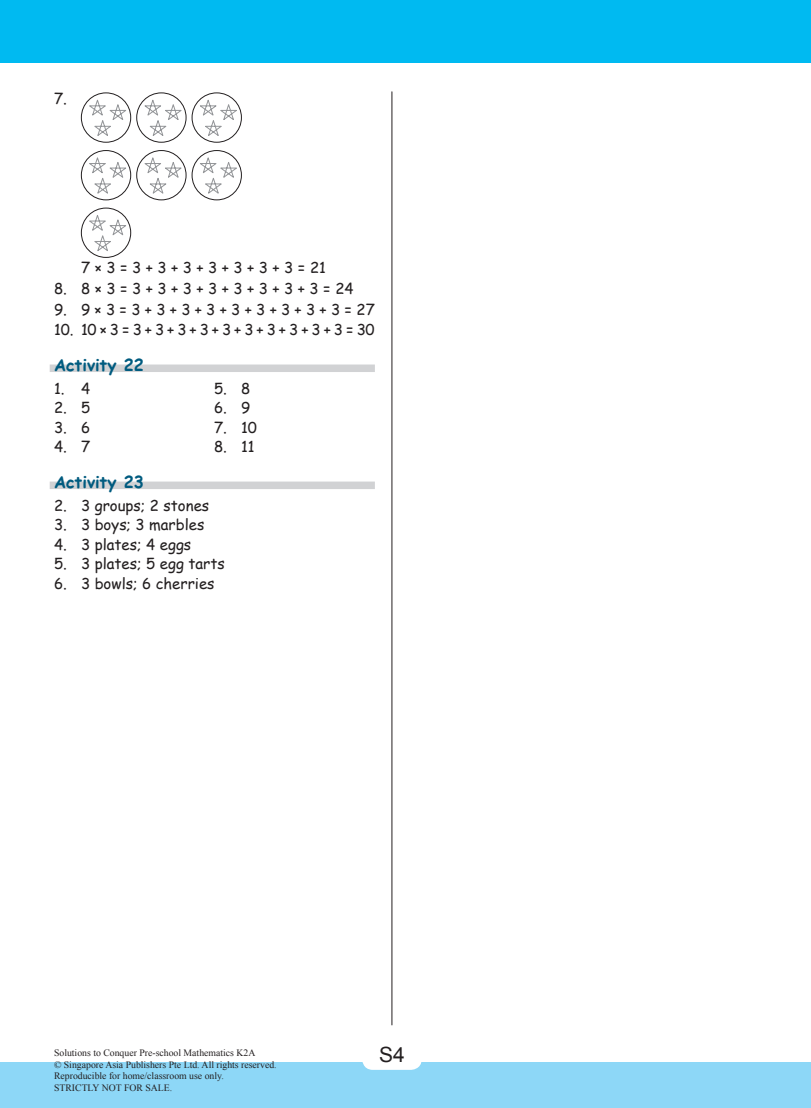
<style>
.page{position:relative;width:811px;height:1108px;background:#fff}
.page>*{position:absolute;margin:0;border:0;box-sizing:border-box;transform-origin:0 0}
.t1{font:21px "Arial";color:#231f20}
.Activity{font:700 16.5px "Comic Sans MS";color:#005b7f}
.t2{font:15px "Comic Sans MS";color:#231f20}
.t3{font:9.75px/11.7px "Times New Roman";color:#231f20}
</style>
<div class="page">
<div style="left:0;top:1062px;width:810px;height:45px;background:#8dd7f7"></div>
<div style="left:0;top:0;width:810px;height:63px;background:#00baf1"></div>
<hr style="left:391px;top:92px;width:1px;height:932px;background:#231f20">
<div style="left:362px;top:1038px;width:59px;height:31px;background:#fff;border-radius:11px"></div>
<div style="left:50px;top:364px;width:324px;height:8px;background:#d1d2d4"></div>
<div style="left:50px;top:481px;width:324px;height:8px;background:#d1d2d4"></div>
<div style="left:81px;top:150px;width:50px;height:50px;border:1px solid #231f20;border-radius:50%"></div>
<svg style="left:87px;top:155px;width:41px;height:40px"></svg>
<div style="left:136px;top:150px;width:50px;height:50px;border:1px solid #231f20;border-radius:50%"></div>
<svg style="left:143px;top:155px;width:40px;height:40px"></svg>
<div style="left:192px;top:150px;width:49px;height:50px;border:1px solid #231f20;border-radius:50%"></div>
<svg style="left:198px;top:155px;width:40px;height:40px"></svg>
<div style="left:81px;top:208px;width:50px;height:49px;border:1px solid #231f20;border-radius:50%"></div>
<svg style="left:87px;top:213px;width:41px;height:39px"></svg>
<div style="left:81px;top:93px;width:50px;height:49px;border:1px solid #231f20;border-radius:50%"></div>
<svg style="left:87px;top:98px;width:41px;height:39px"></svg>
<div style="left:136px;top:93px;width:50px;height:49px;border:1px solid #231f20;border-radius:50%"></div>
<svg style="left:143px;top:98px;width:40px;height:39px"></svg>
<div style="left:192px;top:93px;width:49px;height:49px;border:1px solid #231f20;border-radius:50%"></div>
<svg style="left:198px;top:98px;width:40px;height:39px"></svg>
<p class="t2" style="left:54px;top:87px;width:14px">7.</p>
<p class="t2" style="left:81px;top:257px;width:246px">7 × 3 = 3 + 3 + 3 + 3 + 3 + 3 + 3 = 21</p>
<p class="t2" style="left:54px;top:277px;width:301px">8. 8 × 3 = 3 + 3 + 3 + 3 + 3 + 3 + 3 + 3 = 24</p>
<p class="t2" style="left:54px;top:298px;width:322px">9. 9 × 3 = 3 + 3 + 3 + 3 + 3 + 3 + 3 + 3 + 3 = 27</p>
<p class="t2" style="left:54px;top:318px;width:322px">10. 10 × 3 = 3 + 3 + 3 + 3 + 3 + 3 + 3 + 3 + 3 + 3 = 30</p>
<p class="Activity" style="left:54px;top:353px;width:91px">Activity 22</p>
<p class="t2" style="left:54px;top:377px;width:38px">1. 4</p>
<p class="t2" style="left:214px;top:377px;width:38px">5. 8</p>
<p class="t2" style="left:54px;top:396px;width:38px">2. 5</p>
<p class="t2" style="left:214px;top:396px;width:38px">6. 9</p>
<p class="t2" style="left:54px;top:416px;width:38px">3. 6</p>
<p class="t2" style="left:214px;top:416px;width:44px">7. 10</p>
<p class="t2" style="left:54px;top:435px;width:38px">4. 7</p>
<p class="t2" style="left:214px;top:435px;width:42px">8. 11</p>
<p class="Activity" style="left:54px;top:469px;width:91px">Activity 23</p>
<p class="t2" style="left:54px;top:494px;width:157px">2. 3 groups; 2 stones</p>
<p class="t2" style="left:54px;top:513px;width:152px">3. 3 boys; 3 marbles</p>
<p class="t2" style="left:54px;top:533px;width:139px">4. 3 plates; 4 eggs</p>
<p class="t2" style="left:54px;top:552px;width:172px">5. 3 plates; 5 egg tarts</p>
<p class="t2" style="left:54px;top:572px;width:162px">6. 3 bowls; 6 cherries</p>
<p class="t3" style="left:54px;top:1046px;width:203px">Solutions to Conquer Pre-school Mathematics K2A</p>
<h1 class="t1" style="left:379px;top:1040px;width:27px">S4</h1>
<p class="t3" style="left:54px;top:1057px;width:224px">© Singapore Asia Publishers Pte Ltd. All rights reserved.<br>Reproducible for home/classroom use only.<br>STRICTLY NOT FOR SALE.</p>
</div>
